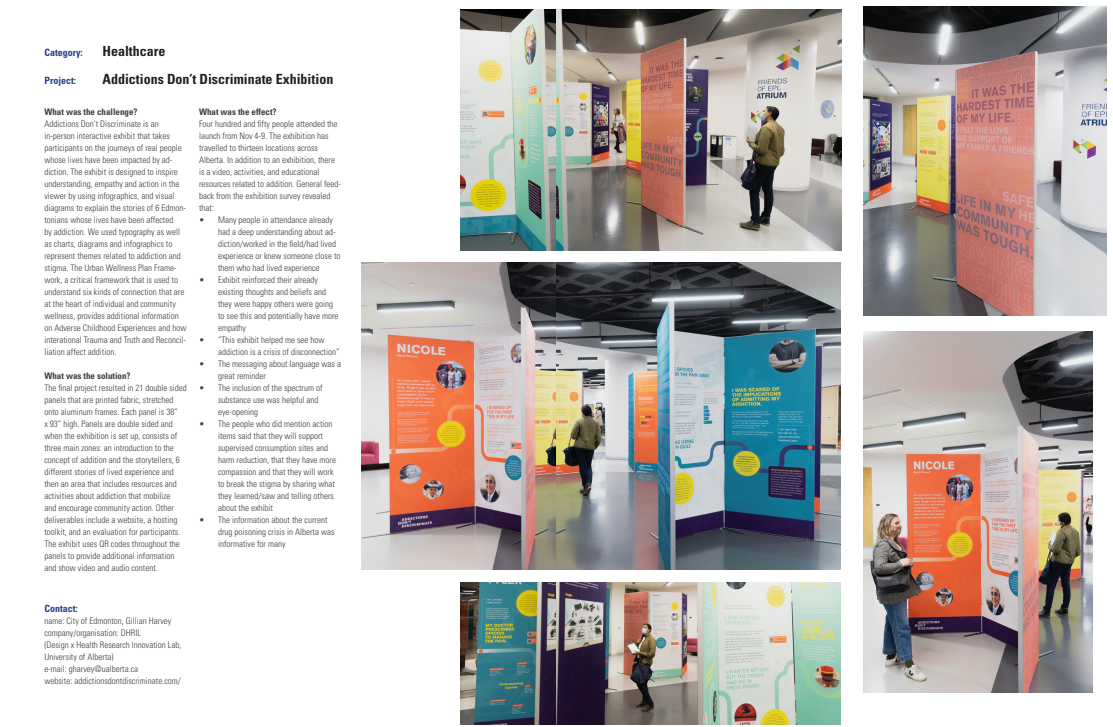
<style>
.page{position:relative;width:1113px;height:727px;background:#fff}
.page>*{position:absolute;margin:0;border:0;box-sizing:border-box;transform-origin:0 0}
.t1{font:700 condensed 14px "Univers";color:#231f20}
.t2{font:700 condensed 10px "Univers";color:#253f8e}
.t3{font:300 condensed 9px/12px "Univers";color:#3e3e3f}
.t4{font:700 condensed 9px "Univers";color:#3e3e3f}
</style>
<div class="page">
<img style="left:461px;top:583px;width:379px;height:141px">
<img style="left:362px;top:262px;width:478px;height:307px">
<img style="left:461px;top:9px;width:380px;height:242px">
<img style="left:863px;top:331px;width:229px;height:361px">
<img style="left:863px;top:6px;width:243px;height:310px">
<p class="t2" style="left:44px;top:46px;width:40px">Category:</p>
<h1 class="t1" style="left:102px;top:42px;width:64px">Healthcare</h1>
<p class="t2" style="left:44px;top:74px;width:33px">Project:</p>
<h1 class="t1" style="left:102px;top:70px;width:232px">Addictions Don’t Discriminate Exhibition</h1>
<p class="t4" style="left:44px;top:106px;width:94px">What was the challenge?</p>
<p class="t3" style="left:44px;top:118px;width:143px">Addictions Don’t Discriminate is an in-person interactive exhibit that takes participants on the journeys of real people whose lives have been impacted by ad&shy;diction. The exhibit is designed to inspire understanding, empathy and action in the viewer by using infographics, and visual diagrams to explain the stories of 6 Edmon&shy;tonians whose lives have been affected<br>by addiction. We used typography as well as charts, diagrams and infographics to represent themes related to addiction and stigma. The Urban Wellness Plan Frame&shy;work, a critical framework that is used to understand six kinds of connection that are at the heart of individual and community wellness, provides additional information on Adverse Childhood Experiences and how interational Trauma and Truth and Reconcil&shy;liation affect addition.</p>
<p class="t4" style="left:44px;top:370px;width:87px">What was the solution?</p>
<p class="t3" style="left:44px;top:382px;width:144px">The final project resulted in 21 double sided panels that are printed fabric, stretched onto aluminum frames. Each panel is 38”<br>x 93” high. Panels are double sided and when the exhibition is set up, consists of three main zones: an introduction to the concept of addition and the storytellers, 6 different stories of lived experience and then an area that includes resources and activities about addiction that mobilize<br>and encourage community action. Other deliverables include a website, a hosting toolkit, and an evaluation for participants.<br>The exhibit uses QR codes throughout the panels to provide additional information and show video and audio content.</p>
<p class="t4" style="left:199px;top:106px;width:79px">What was the effect?</p>
<p class="t3" style="left:199px;top:118px;width:143px">Four hundred and fifty people attended the launch from Nov 4-9. The exhibition has travelled to thirteen locations across Alberta. In addition to an exhibition, there is a video, activities, and educational resources related to addition. General feed&shy;back from the exhibition survey revealed that:</p>
<p class="t3" style="left:218px;top:214px;width:124px;text-indent:-19px">• Many people in attendance already had a deep understanding about ad&shy;diction/worked in the field/had lived experience or knew someone close to them who had lived experience</p>
<p class="t3" style="left:218px;top:274px;width:122px;text-indent:-19px">• Exhibit reinforced their already existing thoughts and beliefs and they were happy others were going to see this and potentially have more empathy</p>
<p class="t3" style="left:218px;top:334px;width:123px;text-indent:-19px">• “This exhibit helped me see how addiction is a crisis of disconnection”</p>
<p class="t3" style="left:218px;top:358px;width:124px;text-indent:-19px">• The messaging about language was a great reminder</p>
<p class="t3" style="left:218px;top:382px;width:106px;text-indent:-19px">• The inclusion of the spectrum of substance use was helpful and eye-opening</p>
<p class="t3" style="left:218px;top:418px;width:119px;text-indent:-19px">• The people who did mention action items said that they will support supervised consumption sites and harm reduction, that they have more compassion and that they will work to break the stigma by sharing what they learned/saw and telling others about the exhibit</p>
<p class="t3" style="left:218px;top:514px;width:118px;text-indent:-19px">• The information about the current drug poisoning crisis in Alberta was informative for many</p>
<p class="t2" style="left:44px;top:602px;width:35px">Contact:</p>
<p class="t3" style="left:44px;top:614px;width:138px">name: City of Edmonton, Gillian Harvey company/organisation: DHRIL<br>(Design x Health Research Innovation Lab, University of Alberta)<br>e-mail: gharvey@ualberta.ca<br>website: addictionsdontdiscriminate.com/</p>
</div>
